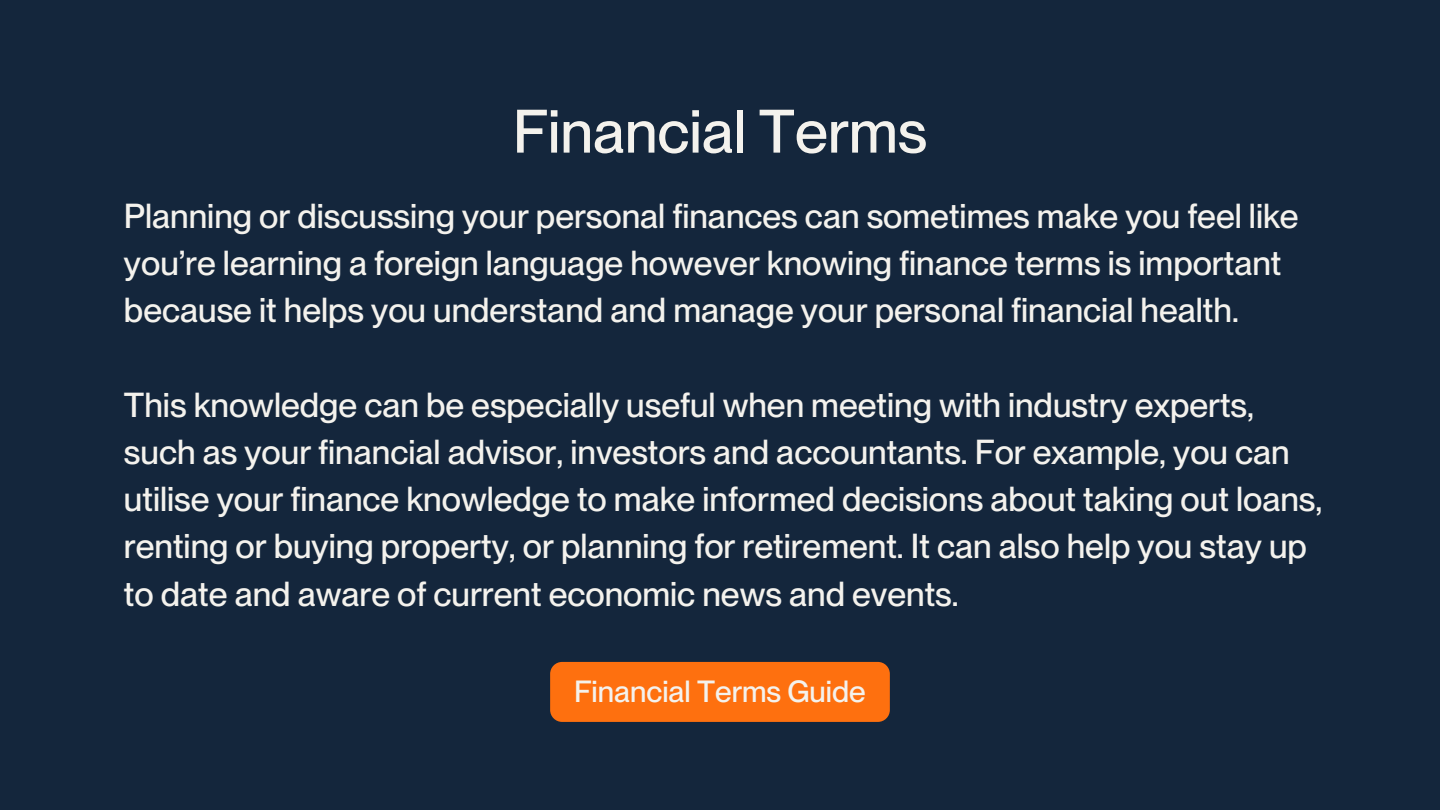
<style>
.page{position:relative;width:1440px;height:810px;background:#14263c}
.page>*{position:absolute;margin:0;border:0;box-sizing:border-box;transform-origin:0 0}
.t1{font:500 60px "PP Neue Montreal";color:#f4f2ed}
.t2{font:500 34px/47.2px "PP Neue Montreal";color:#f4f2ed}
.t3{font:500 30px "PP Neue Montreal";color:#f4f2ed}
</style>
<div class="page">
<div style="left:550px;top:662px;width:340px;height:60px;background:#fe700f;border-radius:12px"></div>
<p class="t1" style="left:513px;top:95px;width:416px">Financial Terms</p>
<p class="t2" style="left:124px;top:192px;width:1176px">Planning or discussing your personal finances can sometimes make you feel like you’re learning a foreign language however knowing finance terms is important because it helps you understand and manage your personal financial health.</p>
<p class="t2" style="left:124px;top:381px;width:1200px">This knowledge can be especially useful when meeting with industry experts, such as your financial advisor, investors and accountants. For example, you can utilise your finance knowledge to make informed decisions about taking out loans, renting or buying property, or planning for retirement. It can also help you stay up to date and aware of current economic news and events.</p>
<p class="t3" style="left:574px;top:674px;width:293px">Financial Terms Guide</p>
</div>
